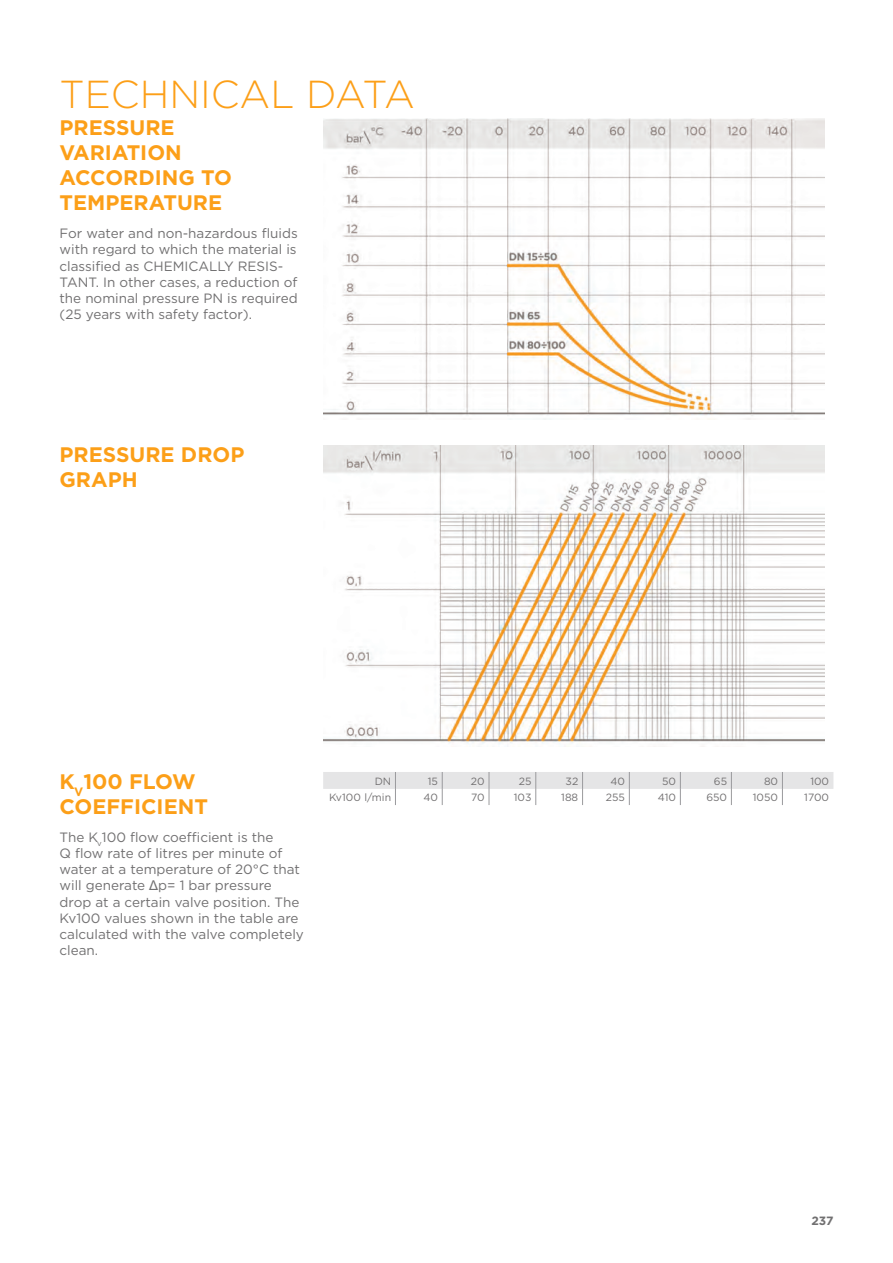
<style>
.page{position:relative;width:893px;height:1263px;background:#fff}
.page>*{position:absolute;margin:0;border:0;box-sizing:border-box;transform-origin:0 0}
.t1{font:300 39px "Gotham";color:#fc9f18}
.t2{font:700 21px/25.2px "Gotham";color:#fc9f18}
.t3{font:13.5px/16.2px "Gotham";color:#717071}
.t4{font:700 12px "Gotham";color:#717071}
.t5{font:10.5px "Gotham";color:#727071}
.s1{font-family:"Arial"}
</style>
<div class="page">
<img style="left:323px;top:118px;width:502px;height:301px">
<img style="left:323px;top:445px;width:502px;height:299px">
<svg style="left:323px;top:772px;width:510px;height:33px"></svg>
<h1 class="t1" style="left:60px;top:70px;width:357px">TECHNICAL DATA</h1>
<h2 class="t2" style="left:60px;top:115px;width:174px">PRESSURE<br>VARIATION<br>ACCORDING TO<br>TEMPERATURE</h2>
<p class="t3" style="left:60px;top:225px;width:240px">For water and non-hazardous fluids with regard to which the material is classified as CHEMICALLY RESIS-TANT. In other cases, a reduction of the nominal pressure PN is required (25 years with safety factor).</p>
<h2 class="t2" style="left:60px;top:442px;width:186px">PRESSURE DROP<br>GRAPH</h2>
<h2 class="t2" style="left:60px;top:769px;width:150px">K<sub>V</sub>100 FLOW<br>COEFFICIENT</h2>
<p class="t3" style="left:60px;top:829px;width:246px">The K<sub>v</sub>100 flow coefficient is the<br>Q flow rate of litres per minute of water at a temperature of 20°C that will generate <span class="s1">Δ</span>p= 1 bar pressure drop at a certain valve position. The<br>Kv100 values shown in the table are calculated with the valve completely clean.</p>
<p class="t5" style="left:375px;top:774px;width:18px">DN</p>
<p class="t5" style="left:428px;top:774px;width:12px">15</p>
<p class="t5" style="left:471px;top:774px;width:15px">20</p>
<p class="t5" style="left:519px;top:774px;width:14px">25</p>
<p class="t5" style="left:566px;top:774px;width:14px">32</p>
<p class="t5" style="left:610px;top:774px;width:16px">40</p>
<p class="t5" style="left:662px;top:774px;width:15px">50</p>
<p class="t5" style="left:714px;top:774px;width:15px">65</p>
<p class="t5" style="left:764px;top:774px;width:16px">80</p>
<p class="t5" style="left:810px;top:774px;width:20px">100</p>
<p class="t5" style="left:329px;top:790px;width:64px">Kv100 l/min</p>
<p class="t5" style="left:423px;top:790px;width:16px">40</p>
<p class="t5" style="left:471px;top:790px;width:15px">70</p>
<p class="t5" style="left:514px;top:790px;width:19px">103</p>
<p class="t5" style="left:561px;top:790px;width:18px">188</p>
<p class="t5" style="left:606px;top:790px;width:21px">255</p>
<p class="t5" style="left:658px;top:790px;width:20px">410</p>
<p class="t5" style="left:706px;top:790px;width:22px">650</p>
<p class="t5" style="left:753px;top:790px;width:27px">1050</p>
<p class="t5" style="left:804px;top:790px;width:26px">1700</p>
<p class="t4" style="left:811px;top:1212px;width:24px">237</p>
</div>
